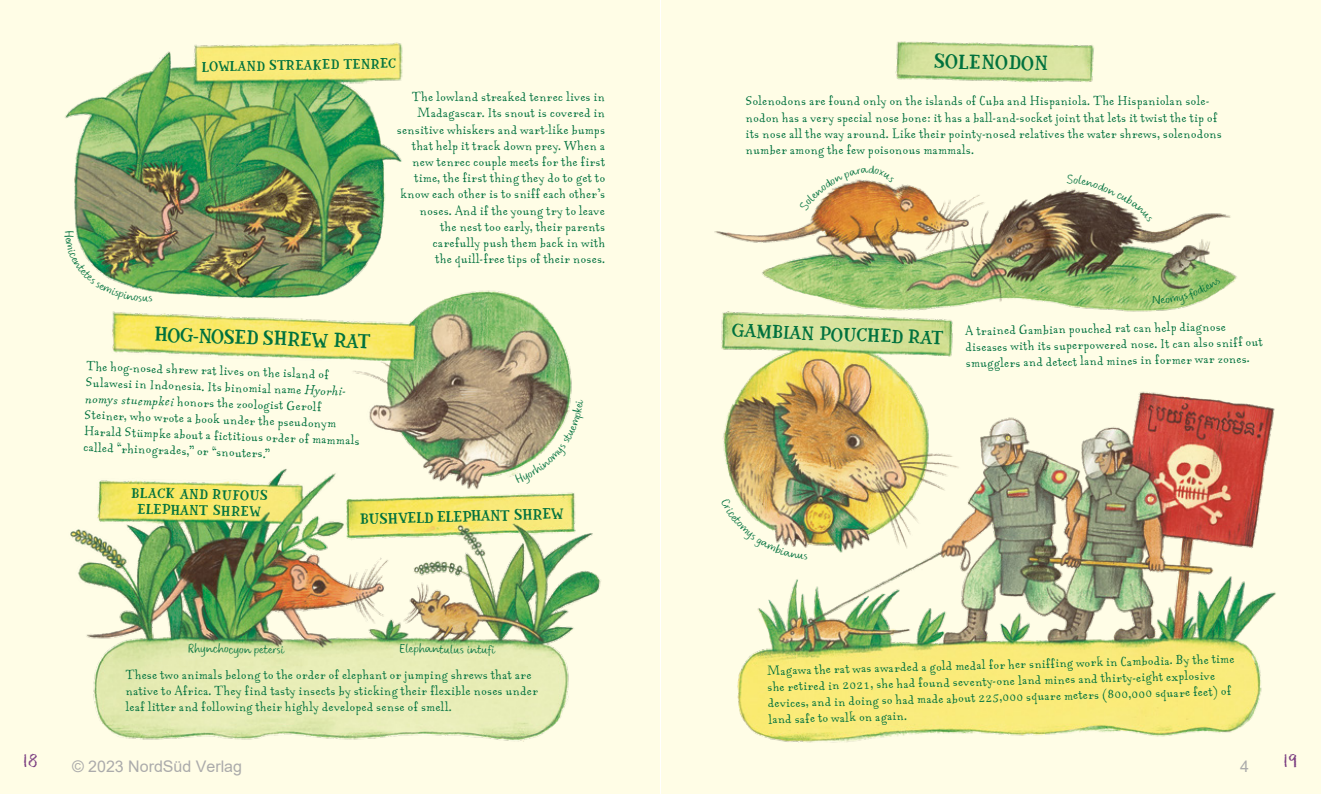
<style>
.page{position:relative;width:1321px;height:794px;background:#fff}
.page>*{position:absolute;margin:0;border:0;box-sizing:border-box;transform-origin:0 0}
.t1{font:24px "Gambino";color:#7a3c80}
.t2{font:20px "Subtitle";color:#00713e}
.t3{font:19px "Subtitle";color:#00713e}
.t4{font:16px "Arial";color:#ababab}
.t5{font:15px "Subtitle";color:#00713e}
.t6{font:14px/16.2px "Aunt Mildred MVB Rg OSF";color:#00713e}
.t7{font:14px "Gambino";color:#00713e}
.t8{font:14px/16px "Subtitle";color:#00713e;text-align:center}
.t9{font:13.8px "Subtitle";color:#00713e}
.s1{font-family:"Aunt Mildred MVB It OSF"}
</style>
<div class="page">
<img style="left:0;top:0;width:1321px;height:794px">
<svg style="left:1067px;top:174px;width:86px;height:48px"></svg>
<svg style="left:1153px;top:278px;width:68px;height:27px"></svg>
<img style="left:721px;top:498px;width:87px;height:61px">
<img style="left:64px;top:231px;width:85px;height:71px">
<svg style="left:515px;top:399px;width:69px;height:85px"></svg>
<svg style="left:799px;top:165px;width:96px;height:46px"></svg>
<p class="t9" style="left:202px;top:59px;width:196px;rotate:-1deg">LOWLAND STREAKED TENREC</p>
<h2 class="t2" style="left:934px;top:50px;width:115px;rotate:1deg">SOLENODON</h2>
<p class="t7" style="left:149px;top:290px;width:6px">s</p>
<h2 class="t2" style="left:155px;top:323px;width:218px;rotate:2deg">HOG-NOSED SHREW RAT</h2>
<p class="t6" style="left:86px;top:358px;width:278px;rotate:2deg">The hog-nosed shrew rat lives on the island of Sulawesi in Indonesia. Its binomial name <span class="s1">Hyorhi&shy;nomys stuempkei</span> honors the zoologist Gerolf Steiner, who wrote a book under the pseudonym Harald Stümpke about a fictitious order of mammals called “rhinogrades,” or “snouters.”</p>
<p class="t6" style="left:397px;top:89px;width:210px;text-align:right">The lowland streaked tenrec lives in Madagascar. Its snout is covered in sensitive whiskers and wart-like bumps that help it track down prey. When a new tenrec couple meets for the first time, the first thing they do to get to know each other is to sniff each other’s noses. And if the young try to leave<br>the nest too early, their parents carefully push them back in with<br>the quill-free tips of their noses.</p>
<p class="t8" style="left:131px;top:485px;width:138px;rotate:1deg">BLACK AND RUFOUS<br>ELEPHANT SHREW</p>
<p class="t5" style="left:360px;top:511px;width:205px;rotate:-2deg">BUSHVELD ELEPHANT SHREW</p>
<p class="t7" style="left:188px;top:641px;width:98px;rotate:1deg">Rhynchocyon petersi</p>
<p class="t7" style="left:399px;top:641px;width:98px;rotate:1deg">Elephantulus intufi</p>
<p class="t6" style="left:125px;top:667px;width:414px">These two animals belong to the order of elephant or jumping shrews that are native to Africa. They find tasty insects by sticking their flexible noses under leaf litter and following their highly developed sense of smell.</p>
<p class="t6" style="left:746px;top:93px;width:478px">Solenodons are found only on the islands of Cuba and Hispaniola. The Hispaniolan sole&shy;nodon has a very special nose bone: it has a ball-and-socket joint that lets it twist the tip of its nose all the way around. Like their pointy-nosed relatives the water shrews, solenodons number among the few poisonous mammals.</p>
<h3 class="t3" style="left:732px;top:320px;width:213px;rotate:2deg">GAMBIAN POUCHED RAT</h3>
<p class="t6" style="left:965px;top:323px;width:299px;rotate:-1deg">A trained Gambian pouched rat can help diagnose diseases with its superpowered nose. It can also sniff out smugglers and detect land mines in former war zones.</p>
<p class="t6" style="left:766px;top:665px;width:470px;rotate:-2deg">Magawa the rat was awarded a gold medal for her sniffing work in Cambodia. By the time she retired in 2021, she had found seventy-one land mines and thirty-eight explosive devices, and in doing so had made about 225,000 square meters (800,000 square feet) of</p>
<p class="t6" style="left:768px;top:712px;width:140px;rotate:-2deg">land safe to walk on again.</p>
<h1 class="t1" style="left:23px;top:748px;width:17px">18</h1>
<h1 class="t1" style="left:1283px;top:748px;width:16px">19</h1>
<p class="t4" style="left:72px;top:755px;width:172px">© 2023 NordSüd Verlag</p>
<p class="t4" style="left:1240px;top:755px;width:10px">4</p>
</div>
